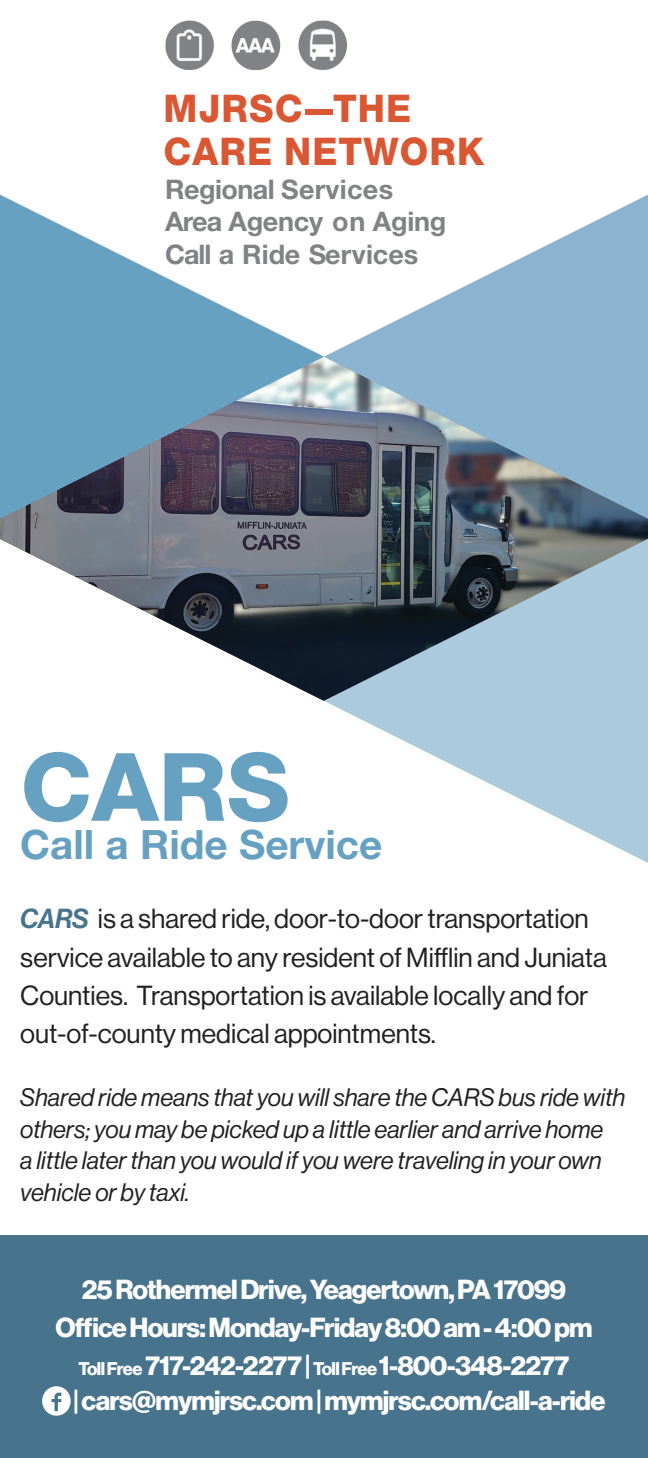
<style>
.page{position:relative;width:648px;height:1458px;background:#fff}
.page>*{position:absolute;margin:0;border:0;box-sizing:border-box;transform-origin:0 0}
.headline_1{font:800 94.5px "Helvetica Neue LT Pro";color:#67a1c2}
.headline_2{font:700 40.5px "Helvetica Neue LT Std";color:#67a1c2}
.t1{font:800 38.25px "Helvetica Neue LT Pro";letter-spacing:.03em;color:#d95833;scale:.96 1}
.t2{font:27px/38.2px "N Haas Grotesk DS Pro 55 Rg";color:#231f20}
.Body_Copy{font:27px "N Haas Grotesk DS Pro 75 Bd";letter-spacing:-.03em;color:#fff}
.t3{font:700 27px "Helvetica Neue LT Std";letter-spacing:-.01em;color:#808285}
.t4{font:24.75px/31.5px "N Haas Grotesk DS Pro 56 It";color:#231f20}
.s1{font-family:"N Haas Grotesk DS Pro 66 Md It";color:#47748c}
.s2{font-size:18px}
</style>
<div class="page">
<div style="left:0;top:1235px;width:648px;height:223px;background:#47748c"></div>
<img style="left:165px;top:20px;width:182px;height:50px">
<img style="left:0;top:532px;width:321px;height:168px">
<svg style="left:0;top:194px;width:321px;height:338px"></svg>
<svg style="left:321px;top:194px;width:327px;height:331px"></svg>
<svg style="left:321px;top:525px;width:327px;height:338px"></svg>
<img style="left:42px;top:1387px;width:29px;height:28px">
<p class="t1" style="left:164px;top:86px;width:260px">MJRSC-THE</p>
<p class="t1" style="left:164px;top:128px;width:336px">CARE NETWORK</p>
<p class="t3" style="left:165px;top:173px;width:229px">Regional Services</p>
<p class="t3" style="left:165px;top:205px;width:283px">Area Agency on Aging</p>
<p class="t3" style="left:165px;top:238px;width:255px">Call a Ride Services</p>
<p class="headline_1" style="left:20px;top:731px;width:271px">CARS</p>
<p class="headline_2" style="left:20px;top:820px;width:364px">Call a Ride Service</p>
<p class="t2" style="left:20px;top:900px;width:588px"><span class="s1">CARS</span> is a shared ride, door-to-door transportation service available to any resident of Mifflin and Juniata Counties. Transportation is available locally and for out-of-county medical appointments.</p>
<p class="t4" style="left:20px;top:1082px;width:607px">Shared ride means that you will share the CARS bus ride with others; you may be picked up a little earlier and arrive home<br>a little later than you would if you were traveling in your own vehicle or by taxi.</p>
<p class="Body_Copy" style="left:82px;top:1273px;width:486px">25 Rothermel Drive, Yeagertown, PA 17099</p>
<p class="Body_Copy" style="left:55px;top:1312px;width:539px">Office Hours: Monday-Friday 8:00 am - 4:00 pm</p>
<p class="Body_Copy" style="left:78px;top:1350px;width:493px"><span class="s2">Toll Free</span> 717-242-2277 | <span class="s2">Toll Free</span> 1-800-348-2277</p>
<p class="Body_Copy" style="left:73px;top:1385px;width:534px">| cars@mymjrsc.com | mymjrsc.com/call-a-ride</p>
</div>
